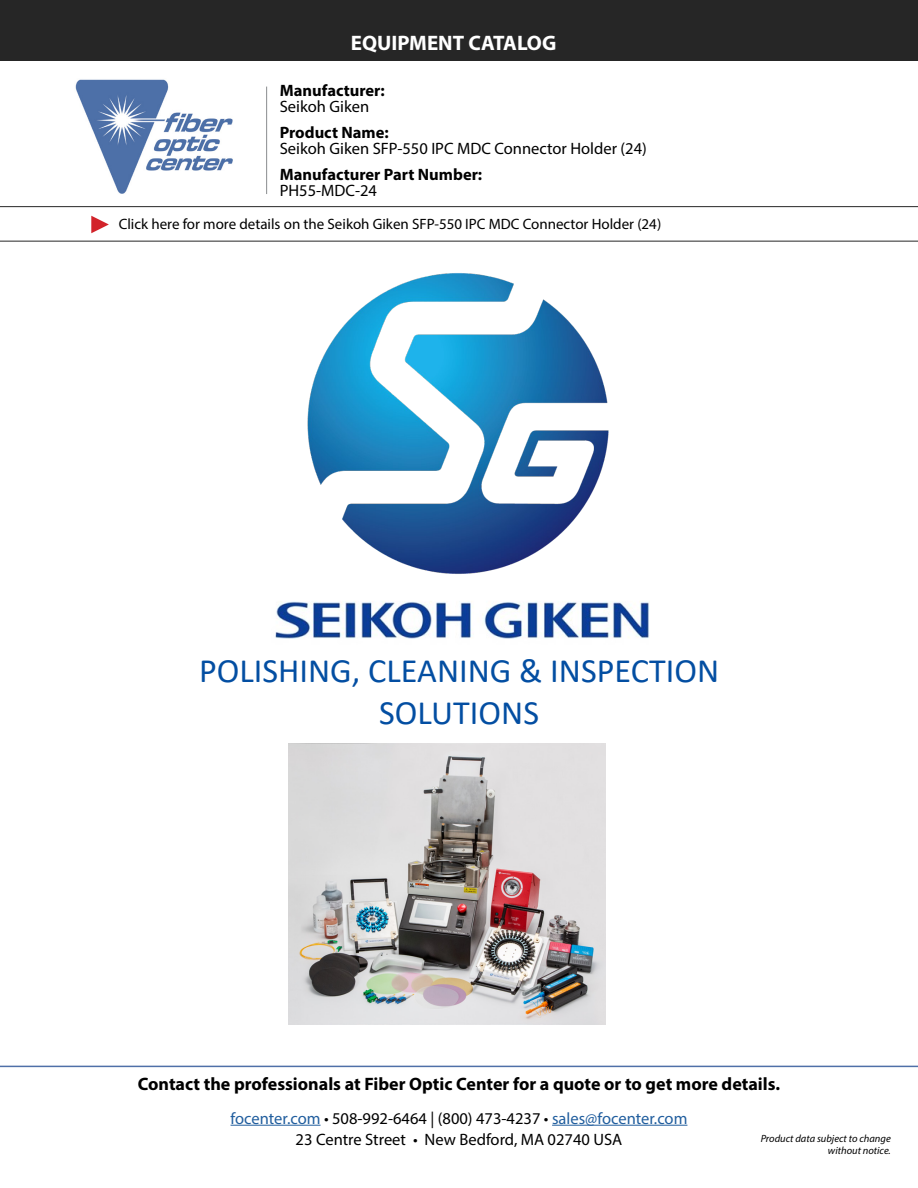
<style>
.page{position:relative;width:918px;height:1188px;background:#fff}
.page>*{position:absolute;margin:0;border:0;box-sizing:border-box;transform-origin:0 0}
.t1{font:34.2px/41.8px "Calibri";color:#034ea2;text-align:center}
.t2{font:700 21px "Myriad Pro";color:#fff}
.t3{font:700 18px "Myriad Pro";color:#000}
.t4{font:16.5px/16.5px "Myriad Pro";color:#000}
.t5{font:16.5px "Myriad Pro";color:#215e9e}
.t6{font:700 16.5px/16.5px "Myriad Pro";color:#000}
.t7{font:15px "Myriad Pro";color:#000}
.t8{font:italic 10.5px/12.6px "Myriad Pro";color:#000;text-align:right}
.s1{font-weight:400}
.s2{font-weight:700}
.s3{color:#000}
</style>
<div class="page">
<hr style="left:231px;top:1125px;width:90px;height:1px;background:#215e9e">
<hr style="left:552px;top:1125px;width:135px;height:1px;background:#215e9e">
<hr style="left:0;top:1066px;width:918px;height:1px;background:#4f70a8">
<img style="left:307px;top:273px;width:302px;height:301px">
<img style="left:275px;top:601px;width:375px;height:38px">
<img style="left:289px;top:744px;width:317px;height:281px">
<div style="left:0;top:0;width:918px;height:60px;background:#262626"></div>
<hr style="left:266px;top:87px;width:1px;height:107px;background:#8a8c8e">
<img style="left:75px;top:79px;width:158px;height:115px">
<hr style="left:0;top:241px;width:918px;height:1px;background:#262626">
<svg style="left:91px;top:216px;width:18px;height:17px"></svg>
<hr style="left:0;top:206px;width:918px;height:1px;background:#262626">
<p class="t2" style="left:351px;top:29px;width:207px">EQUIPMENT CATALOG</p>
<p class="t6" style="left:280px;top:81px;width:107px">Manufacturer:<br><span class="s1">Seikoh Giken</span></p>
<p class="t4" style="left:280px;top:124px;width:369px"><span class="s2">Product Name:<br></span>Seikoh Giken SFP-550 IPC MDC Connector Holder (24)</p>
<p class="t6" style="left:280px;top:165px;width:204px">Manufacturer Part Number:</p>
<p class="t4" style="left:280px;top:182px;width:99px">PH55-MDC-24</p>
<p class="t7" style="left:119px;top:215px;width:544px">Click here for more details on the Seikoh Giken SFP-550 IPC MDC Connector Holder (24)</p>
<h1 class="t1" style="left:199px;top:649px;width:522px">POLISHING, CLEANING &amp; INSPECTION<br>SOLUTIONS</h1>
<p class="t3" style="left:138px;top:1072px;width:644px">Contact the professionals at Fiber Optic Center for a quote or to get more details.</p>
<p class="t5" style="left:231px;top:1108px;width:458px">focenter.com <span class="s3">• 508-992-6464 | (800) 473-4237 •</span> sales@focenter.com</p>
<p class="t4" style="left:296px;top:1131px;width:328px">23 Centre Street • New Bedford, MA 02740 USA</p>
<p class="t8" style="left:761px;top:1132px;width:132px">Product data subject to change without notice.</p>
</div>
